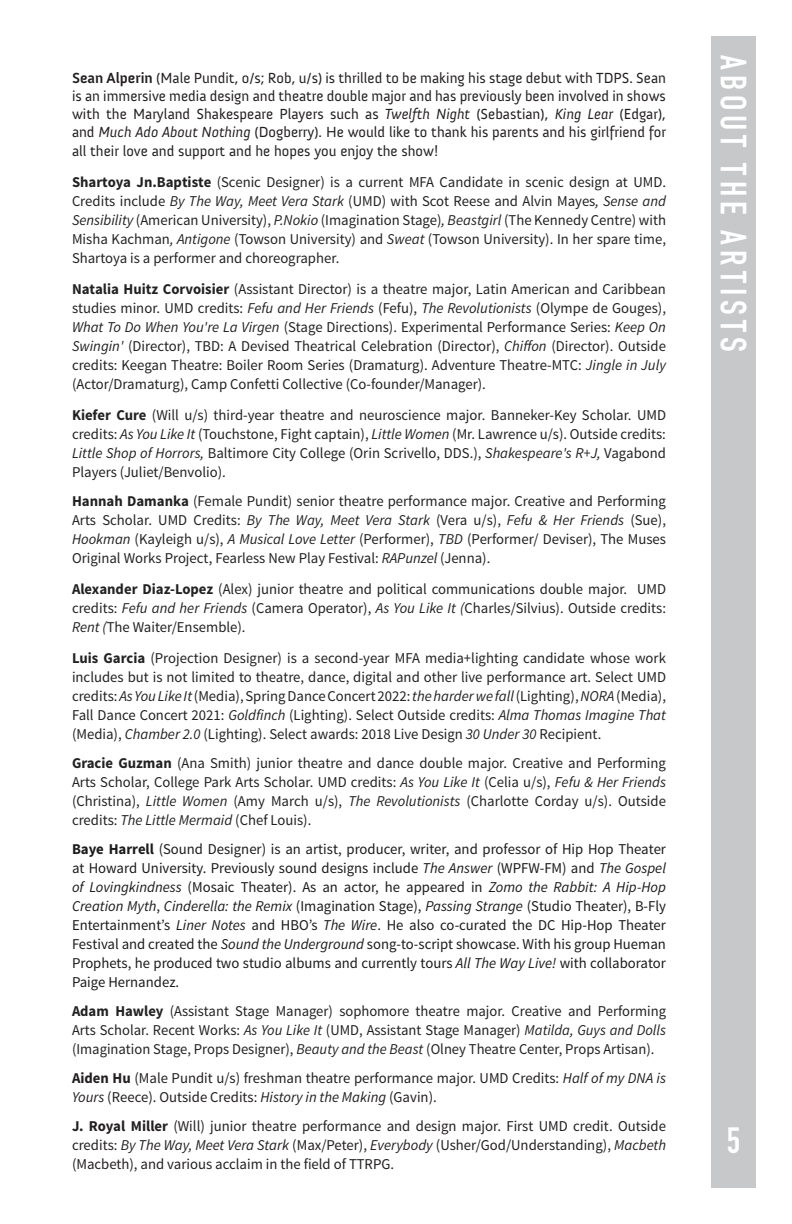
<style>
.page{position:relative;width:792px;height:1224px;background:#fff}
.page>*{position:absolute;margin:0;border:0;box-sizing:border-box;transform-origin:0 0}
.Headings{font:700 36px "DIN Condensed";letter-spacing:.145em;color:#fff}
.t1{font:15px/19px "Source Sans Pro";color:#222;text-align:justify}
.t2{font:15px/19px "Source Sans Pro";color:#1b1b1b;text-align:justify}
.t3{font:15px/18.2px "Anivers";color:#231f20;text-align:justify}
.t4{font:15px/19px "Source Sans Pro";color:#231f20}
.s1{font-weight:700}
.s2{font-style:italic}
</style>
<div class="page">
<div style="left:711px;top:36px;width:45px;height:1152px;background:#c7c8ca"></div>
<p class="t3" style="left:72px;top:69px;width:596px"><span class="s1">Sean Alperin</span> (Male Pundit, o/s; Rob, u/s) is thrilled to be making his stage debut with TDPS. Sean is an immersive media design and theatre double major and has previously been involved in shows with the Maryland Shakespeare Players such as <span class="s2">Twelfth Night</span> (Sebastian), <span class="s2">King Lear</span> (Edgar), and <span class="s2">Much Ado About Nothing</span> (Dogberry). He would like to thank his parents and his girlfriend for all their love and support and he hopes you enjoy the show!</p>
<p class="t1" style="left:72px;top:173px;width:596px"><span class="s1">Shartoya Jn.Baptiste</span> (Scenic Designer) is a current MFA Candidate in scenic design at UMD.<br>Credits include <span class="s2">By The Way, Meet Vera Stark</span> (UMD) with Scot Reese and Alvin Mayes<span class="s2">, Sense and Sensibility</span> (American University), <span class="s2">P.Nokio</span> (Imagination Stage)<span class="s2">, Beastgirl</span> (The Kennedy Centre) with Misha Kachman<span class="s2">, Antigone</span> (Towson University) and <span class="s2">Sweat</span> (Towson University). In her spare time, Shartoya is a performer and choreographer.</p>
<p class="t1" style="left:72px;top:280px;width:596px"><span class="s1">Natalia Huitz Corvoisier</span> (Assistant Director) is a theatre major, Latin American and Caribbean studies minor. UMD credits: <span class="s2">Fefu and Her Friends</span> (Fefu), <span class="s2">The Revolutionists</span> (Olympe de Gouges), <span class="s2">What To Do When You're La Virgen</span> (Stage Directions). Experimental Performance Series: <span class="s2">Keep On Swingin'</span> (Director), TBD: A Devised Theatrical Celebration (Director), <span class="s2">Chiffon</span> (Director). Outside credits: Keegan Theatre: Boiler Room Series (Dramaturg). Adventure Theatre-MTC: <span class="s2">Jingle in July </span>(Actor/Dramaturg), Camp Confetti Collective (Co-founder/Manager).</p>
<p class="t1" style="left:72px;top:406px;width:596px"><span class="s1">Kiefer Cure</span> (Will u/s) third-year theatre and neuroscience major. Banneker-Key Scholar. UMD credits: <span class="s2">As You Like It</span> (Touchstone, Fight captain), <span class="s2">Little Women</span> (Mr. Lawrence u/s). Outside credits:<br><span class="s2">Little Shop of Horrors,</span> Baltimore City College (Orin Scrivello, DDS.), <span class="s2">Shakespeare's R+J,</span> Vagabond Players (Juliet/Benvolio).</p>
<p class="t1" style="left:72px;top:492px;width:596px"><span class="s1">Hannah Damanka</span> (Female Pundit) senior theatre performance major. Creative and Performing Arts Scholar. UMD Credits: <span class="s2">By The Way, Meet Vera Stark</span> (Vera u/s), <span class="s2">Fefu &amp; Her Friends</span> (Sue), <span class="s2">Hookman</span> (Kayleigh u/s), <span class="s2">A Musical Love Letter</span> (Performer), <span class="s2">TBD</span> (Performer/ Deviser), The Muses Original Works Project, Fearless New Play Festival: <span class="s2">RAPunzel</span> (Jenna).</p>
<p class="t1" style="left:72px;top:580px;width:596px"><span class="s1">Alexander Diaz-Lopez</span> (Alex) junior theatre and political communications double major. UMD credits: <span class="s2">Fefu and her Friends</span> (Camera Operator), <span class="s2">As You Like It (</span>Charles/Silvius). Outside credits:<br><span class="s2">Rent (</span>The Waiter/Ensemble).</p>
<p class="t1" style="left:72px;top:649px;width:596px"><span class="s1">Luis Garcia</span> (Projection Designer) is a second-year MFA media+lighting candidate whose work includes but is not limited to theatre, dance, digital and other live performance art. Select UMD credits: <span class="s2">As You Like It</span> (Media), Spring Dance Concert 2022: <span class="s2">the harder we fall</span> (Lighting), <span class="s2">NORA</span> (Media), Fall Dance Concert 2021: <span class="s2">Goldfinch</span> (Lighting). Select Outside credits: <span class="s2">Alma Thomas Imagine That </span>(Media), <span class="s2">Chamber 2.0</span> (Lighting). Select awards: 2018 Live Design <span class="s2">30 Under 30</span> Recipient.</p>
<p class="t1" style="left:72px;top:754px;width:596px"><span class="s1">Gracie Guzman</span> (Ana Smith) junior theatre and dance double major. Creative and Performing Arts Scholar, College Park Arts Scholar. UMD credits: <span class="s2">As You Like It</span> (Celia u/s), <span class="s2">Fefu &amp; Her Friends </span>(Christina), <span class="s2">Little Women</span> (Amy March u/s), <span class="s2">The Revolutionists</span> (Charlotte Corday u/s). Outside credits: <span class="s2">The Little Mermaid</span> (Chef Louis).</p>
<p class="t2" style="left:72px;top:840px;width:596px"><span class="s1">Baye Harrell</span> (Sound Designer) is an artist, producer, writer, and professor of Hip Hop Theater at Howard University. Previously sound designs include <span class="s2">The Answer</span> (WPFW-FM) and <span class="s2">The Gospel of Lovingkindness</span> (Mosaic Theater). As an actor, he appeared in <span class="s2">Zomo the Rabbit: A Hip-Hop Creation Myth</span>, <span class="s2">Cinderella: the Remix</span> (Imagination Stage), <span class="s2">Passing Strange</span> (Studio Theater), B-Fly Entertainment’s <span class="s2">Liner Notes</span> and HBO’s <span class="s2">The Wire</span>. He also co-curated the DC Hip-Hop Theater Festival and created the <span class="s2">Sound the Underground</span> song-to-script showcase. With his group Hueman Prophets, he produced two studio albums and currently tours <span class="s2">All The Way Live!</span> with collaborator Paige Hernandez.</p>
<p class="t1" style="left:72px;top:1002px;width:596px"><span class="s1">Adam Hawley</span> (Assistant Stage Manager) sophomore theatre major. Creative and Performing Arts Scholar. Recent Works: <span class="s2">As You Like It</span> (UMD, Assistant Stage Manager) <span class="s2">Matilda, Guys and Dolls </span>(Imagination Stage, Props Designer), <span class="s2">Beauty and the Beast</span> (Olney Theatre Center, Props Artisan).</p>
<p class="t4" style="left:72px;top:1069px;width:595px"><span class="s1">Aiden Hu</span> (Male Pundit u/s) freshman theatre performance major. UMD Credits: <span class="s2">Half of my DNA is<br>Yours</span> (Reece). Outside Credits: <span class="s2">History in the Making</span> (Gavin).</p>
<p class="t4" style="left:72px;top:1117px;width:596px;text-align:justify"><span class="s1">J. Royal Miller</span> (Will) junior theatre performance and design major. First UMD credit. Outside credits: <span class="s2">By The Way, Meet Vera Stark</span> (Max/Peter), <span class="s2">Everybody</span> (Usher/God/Understanding), <span class="s2">Macbeth </span>(Macbeth), and various acclaim in the field of TTRPG.</p>
<p class="Headings" style="left:758px;top:55px;width:298px;rotate:90deg">ABOUT THE ARTISTS</p>
<h1 class="Headings" style="left:727px;top:1116px;width:15px">5</h1>
</div>
